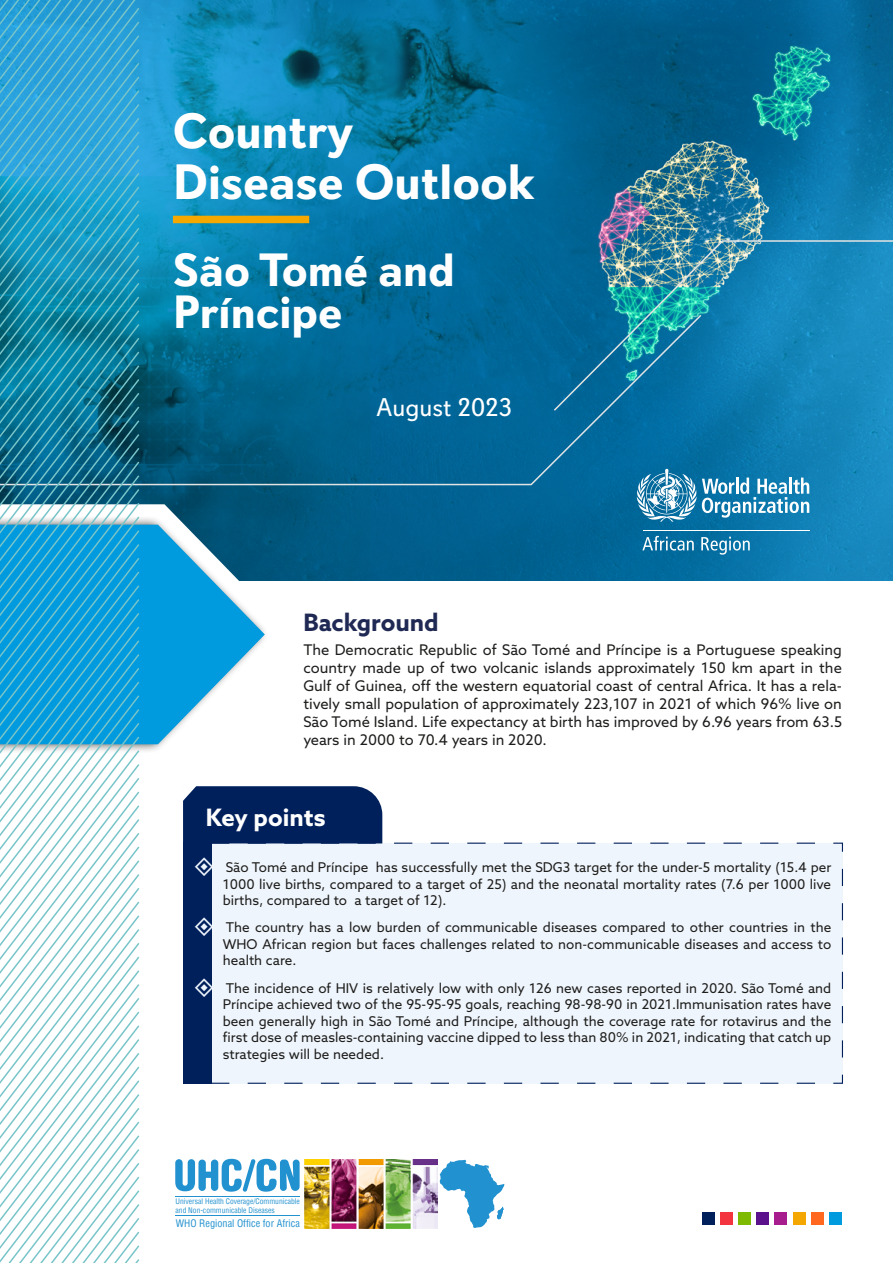
<style>
.page{position:relative;width:893px;height:1263px;background:#fff}
.page>*{position:absolute;margin:0;border:0;box-sizing:border-box;transform-origin:0 0}
.t1{font:700 49.5px/51px "Davis Sans";color:#fff}
.t2{font:700 46.5px/42px "Davis Sans";color:#fff}
.t3{font:25.5px "Davis Sans";color:#fff}
.t4{font:700 24px "Azo Sans";color:#1f2954}
.t5{font:700 24px "Azo Sans";color:#fff}
.t6{font:14.7px/18px "Azo Sans";color:#1d1d1b;text-align:justify}
.t7{font:13.5px/16.5px "Azo Sans";color:#1d1d1b;text-align:justify}
.t8{font:condensed 10.2px "Helvetica";color:#2291cf}
.t9{font:condensed 7.5px/9px "Helvetica";color:#2291cf}
</style>
<div class="page">
<img style="left:139px;top:0;width:754px;height:580px">
<svg style="left:552px;top:239px;width:341px;height:173px;background:#1d87b3"></svg>
<svg style="left:139px;top:313px;width:564px;height:173px;background:#036792"></svg>
<svg style="left:139px;top:504px;width:149px;height:77px;background:#1c6584"></svg>
<div style="left:0;top:515px;width:269px;height:238px;background:#1d1d1b;opacity:.75"></div>
<svg style="left:139px;top:525px;width:126px;height:219px;fill:#009ade"></svg>
<svg style="left:636px;top:469px;width:173px;height:53px;background:#4997bd"></svg>
<hr style="left:643px;top:530px;width:167px;height:1px;background:#fff">
<svg style="left:642px;top:536px;width:52px;height:14px"></svg>
<svg style="left:701px;top:537px;width:49px;height:18px"></svg>
<svg style="left:0;top:0;width:139px;height:1263px"></svg>
<div style="left:829px;top:1212px;width:13px;height:13px;background:#009ade"></div>
<div style="left:811px;top:1212px;width:13px;height:13px;background:#ff681e"></div>
<div style="left:793px;top:1212px;width:12px;height:13px;background:#f4a700"></div>
<div style="left:774px;top:1212px;width:13px;height:13px;background:#a71d8e"></div>
<div style="left:756px;top:1212px;width:13px;height:13px;background:#5b118b"></div>
<div style="left:738px;top:1212px;width:13px;height:13px;background:#7ebb00"></div>
<div style="left:720px;top:1212px;width:13px;height:13px;background:#f33540"></div>
<div style="left:702px;top:1212px;width:12px;height:13px;background:#00205c"></div>
<img style="left:305px;top:1160px;width:133px;height:68px">
<svg style="left:440px;top:1160px;width:64px;height:68px"></svg>
<svg style="left:175px;top:1159px;width:125px;height:33px"></svg>
<hr style="left:176px;top:1196px;width:124px;height:1px;background:#2291cf">
<hr style="left:176px;top:1215px;width:124px;height:1px;background:#2291cf">
<div style="left:212px;top:842px;width:631px;height:242px;background:#eff5fc"></div>
<div style="left:183px;top:842px;width:29px;height:242px;background:#00205c"></div>
<svg style="left:183px;top:786px;width:632px;height:58px"></svg>
<div style="left:173px;top:216px;width:136px;height:7px;background:#f5a900"></div>
<svg style="left:212px;top:858px;width:1px;height:18px"></svg>
<svg style="left:212px;top:918px;width:1px;height:18px"></svg>
<svg style="left:212px;top:978px;width:1px;height:19px"></svg>
<h1 class="t1" style="left:173px;top:106px;width:363px">Country<br>Disease Outlook</h1>
<h2 class="t2" style="left:173px;top:249px;width:283px">São Tomé and<br>Príncipe</h2>
<h3 class="t3" style="left:377px;top:392px;width:137px">August 2023</h3>
<h3 class="t4" style="left:303px;top:606px;width:137px">Background</h3>
<p class="t6" style="left:303px;top:641px;width:540px">The Democratic Republic of São Tomé and Príncipe is a Portuguese speaking country made up of two volcanic islands approximately 150 km apart in the Gulf of Guinea, off the western equatorial coast of central Africa. It has a rela&shy;tively small population of approximately 223,107 in 2021 of which 96% live on São Tomé Island. Life expectancy at birth has improved by 6.96 years from 63.5 years in 2000 to 70.4 years in 2020.</p>
<h3 class="t5" style="left:206px;top:801px;width:121px">Key points</h3>
<p class="t7" style="left:223px;top:859px;width:610px">São Tomé and Príncipe has successfully met the SDG3 target for the under-5 mortality (15.4 per 1000 live births, compared to a target of 25) and the neonatal mortality rates (7.6 per 1000 live births, compared to a target of 12).</p>
<p class="t7" style="left:223px;top:919px;width:610px">The country has a low burden of communicable diseases compared to other countries in the WHO African region but faces challenges related to non-communicable diseases and access to health care.</p>
<p class="t7" style="left:223px;top:979px;width:610px">The incidence of HIV is relatively low with only 126 new cases reported in 2020. São Tomé and Príncipe achieved two of the 95-95-95 goals, reaching 98-98-90 in 2021.Immunisation rates have been generally high in São Tomé and Príncipe, although the coverage rate for rotavirus and the first dose of measles-containing vaccine dipped to less than 80% in 2021, indicating that catch up strategies will be needed.</p>
<p class="t9" style="left:176px;top:1196px;width:126px">Universal Health Coverage/Communicable and Non-communicable Diseases</p>
<p class="t8" style="left:176px;top:1216px;width:126px">WHO Regional Office for Africa</p>
</div>
